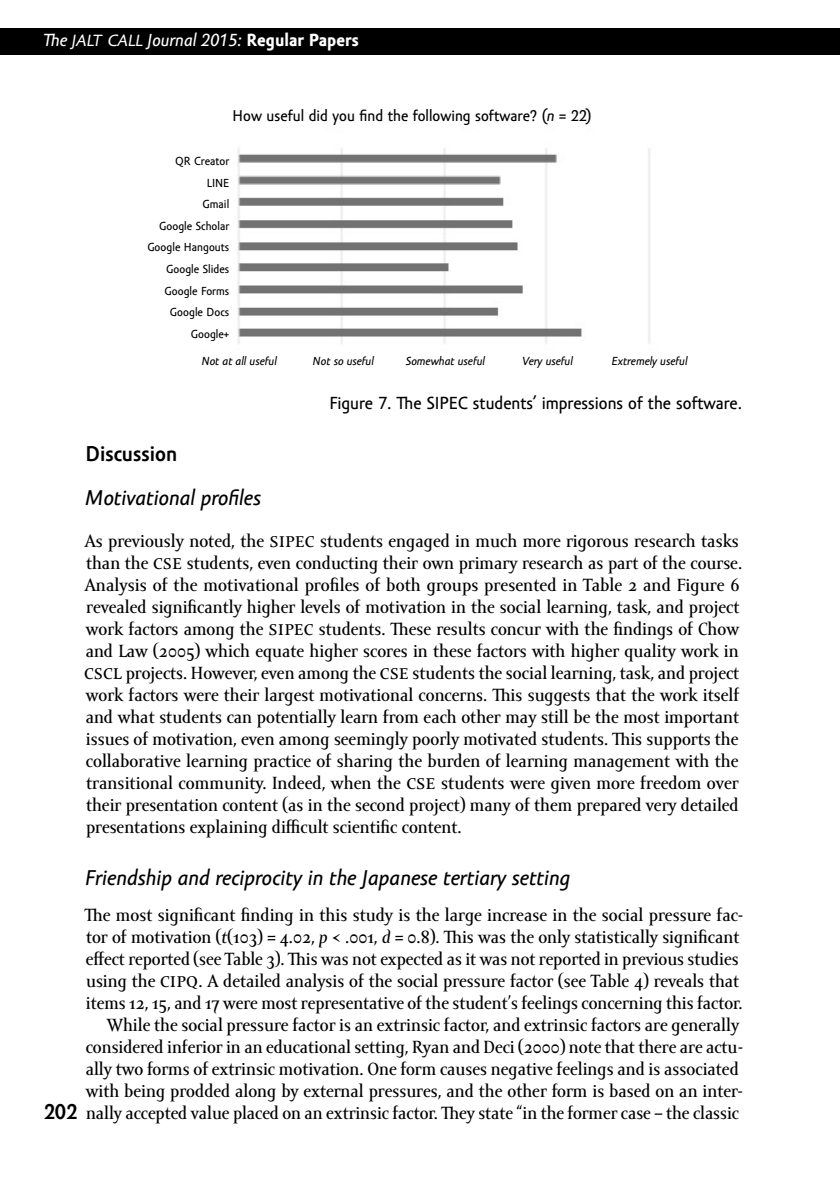
<style>
.page{position:relative;width:840px;height:1191px;background:#fff}
.page>*{position:absolute;margin:0;border:0;box-sizing:border-box;transform-origin:0 0}
.t1{font:italic 22px "Amor Sans Text Pro";color:#000}
.t2{font:700 22px "Amor Sans Pro";color:#000}
.t3{font:18px/22px "Amor Serif Text Pro";color:#000}
.t4{font:18px "Amor Sans Text Pro";color:#000}
.t5{font:italic 18px "Amor Sans Text Pro";color:#fff}
.t6{font:16px "Amor Sans Text Pro";color:#000}
.t7{font:12px/21.6px "Amor Sans Text Pro";color:#000;text-align:right}
.t8{font:italic 12px "Amor Sans Text Pro";color:#000}
.s1{font-family:"Amor Sans Pro";font-size:24px}
.s2{font-weight:700;font-style:normal}
.s3{font-style:italic}
.s4{font-family:"Amor Serif Pro";font-size:23px}
</style>
<div class="page">
<div style="left:0;top:28px;width:839px;height:27px;background:#000"></div>
<img style="left:237px;top:148px;width:413px;height:196px">
<p class="t5" style="left:44px;top:31px;width:316px">The <span class="s1">jalt call</span> Journal 2015: <span class="s2">Regular Papers</span></p>
<p class="t6" style="left:232px;top:107px;width:361px">How useful did you find the following software? (<span class="s3">n</span> = 22)</p>
<p class="t7" style="left:147px;top:151px;width:83px">QR Creator<br>LINE<br>Gmail<br>Google Scholar<br>Google Hangouts<br>Google Slides<br>Google Forms<br>Google Docs<br>Google+</p>
<p class="t8" style="left:201px;top:355px;width:77px">Not at all useful</p>
<p class="t8" style="left:313px;top:355px;width:63px">Not so useful</p>
<p class="t8" style="left:406px;top:355px;width:80px">Somewhat useful</p>
<p class="t8" style="left:522px;top:355px;width:52px">Very useful</p>
<p class="t8" style="left:611px;top:355px;width:77px">Extremely useful</p>
<p class="t4" style="left:329px;top:393px;width:414px">Figure 7. The SIPEC students’ impressions of the software.</p>
<p class="t2" style="left:85px;top:442px;width:93px">Discussion</p>
<p class="t1" style="left:85px;top:486px;width:177px">Motivational profiles</p>
<p class="t3" style="left:84px;top:531px;width:659px">As previously noted, the <span class="s4">sipec</span> students engaged in much more rigorous research tasks than the <span class="s4">cse</span> students, even conducting their own primary research as part of the course.<br>Analysis of the motivational profiles of both groups presented in Table 2 and Figure 6 revealed significantly higher levels of motivation in the social learning, task, and project work factors among the <span class="s4">sipec</span> students. These results concur with the findings of Chow and Law (2005) which equate higher scores in these factors with higher quality work in <span class="s4">cscl</span> projects. However, even among the <span class="s4">cse</span> students the social learning, task, and project work factors were their largest motivational concerns. This suggests that the work itself and what students can potentially learn from each other may still be the most important issues of motivation, even among seemingly poorly motivated students. This supports the collaborative learning practice of sharing the burden of learning management with the transitional community. Indeed, when the <span class="s4">cse</span> students were given more freedom over their presentation content (as in the second project) many of them prepared very detailed presentations explaining difficult scientific content.</p>
<p class="t1" style="left:86px;top:866px;width:486px">Friendship and reciprocity in the Japanese tertiary setting</p>
<p class="t3" style="left:85px;top:905px;width:659px;text-align:right">The most significant finding in this study is the large increase in the social pressure fac&shy;tor of motivation (<span class="s3">t</span>(103) = 4.02, <span class="s3">p</span> &lt; .001, <span class="s3">d</span> = 0.8). This was the only statistically significant effect reported (see Table 3). This was not expected as it was not reported in previous studies using the <span class="s4">cipq</span>. A detailed analysis of the social pressure factor (see Table 4) reveals that items 12, 15, and 17 were most representative of the student’s feelings concerning this factor.<br>While the social pressure factor is an extrinsic factor, and extrinsic factors are generally considered inferior in an educational setting, Ryan and Deci (2000) note that there are actu&shy;ally two forms of extrinsic motivation. One form causes negative feelings and is associated with being prodded along by external pressures, and the other form is based on an inter&shy;nally accepted value placed on an extrinsic factor. They state “in the former case – the classic</p>
<p class="t2" style="left:44px;top:1099px;width:35px">202</p>
</div>
